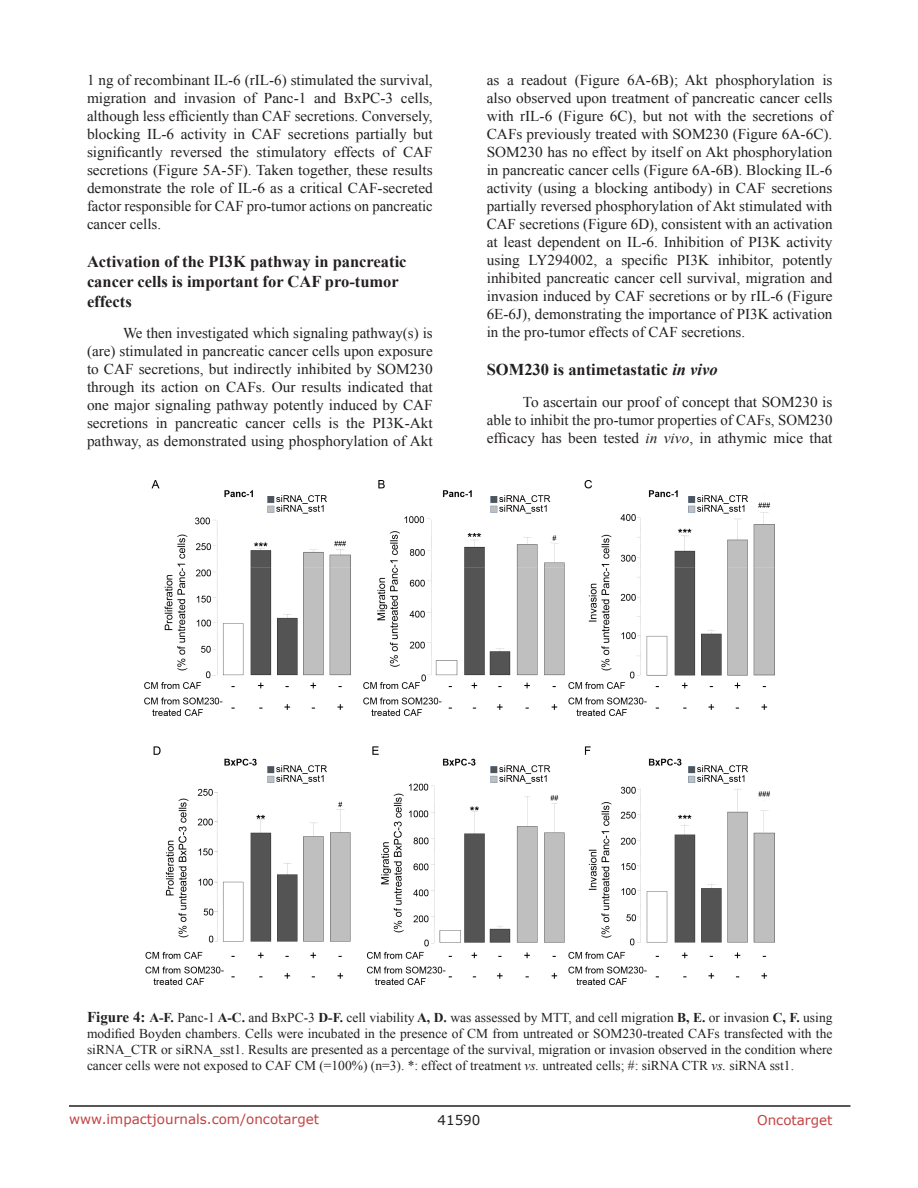
<style>
.page{position:relative;width:918px;height:1188px;background:#fff}
.page>*{position:absolute;margin:0;border:0;box-sizing:border-box;transform-origin:0 0}
.SubHeading{font:700 16.5px/19.8px "Times New Roman";color:#231f20}
.BodyText{font:15px/18px "Times New Roman";color:#231f20;text-align:justify}
.figuretext{font:13.5px/16.2px "Times New Roman";color:#231f20;text-align:justify}
.t1{font:13.5px "Verdana";color:#c24141}
.t2{font:13.5px "Verdana";color:#231f20}
.s1{font-style:italic}
.s2{font-weight:700;font-size:15px}
.s3{font-weight:700}
</style>
<div class="page">
<hr style="left:69px;top:1105px;width:781px;height:2px;background:#231f20">
<img style="left:145px;top:480px;width:630px;height:504px">
<p class="BodyText" style="left:87px;top:71px;width:347px">1 ng of recombinant IL-6 (rIL-6) stimulated the survival, migration and invasion of Panc-1 and BxPC-3 cells, although less efficiently than CAF secretions. Conversely, blocking IL-6 activity in CAF secretions partially but significantly reversed the stimulatory effects of CAF secretions (Figure 5A-5F). Taken together, these results demonstrate the role of IL-6 as a critical CAF-secreted factor responsible for CAF pro-tumor actions on pancreatic cancer cells.</p>
<p class="SubHeading" style="left:87px;top:251px;width:321px">Activation of the PI3K pathway in pancreatic cancer cells is important for CAF pro-tumor effects</p>
<p class="BodyText" style="left:87px;top:324px;width:347px;text-indent:36px">We then investigated which signaling pathway(s) is (are) stimulated in pancreatic cancer cells upon exposure to CAF secretions, but indirectly inhibited by SOM230 through its action on CAFs. Our results indicated that one major signaling pathway potently induced by CAF secretions in pancreatic cancer cells is the PI3K-Akt pathway, as demonstrated using phosphorylation of Akt</p>
<p class="BodyText" style="left:487px;top:71px;width:347px">as a readout (Figure 6A-6B); Akt phosphorylation is also observed upon treatment of pancreatic cancer cells with rIL-6 (Figure 6C), but not with the secretions of CAFs previously treated with SOM230 (Figure 6A-6C).<br>SOM230 has no effect by itself on Akt phosphorylation in pancreatic cancer cells (Figure 6A-6B). Blocking IL-6 activity (using a blocking antibody) in CAF secretions partially reversed phosphorylation of Akt stimulated with CAF secretions (Figure 6D), consistent with an activation at least dependent on IL-6. Inhibition of PI3K activity using LY294002, a specific PI3K inhibitor, potently inhibited pancreatic cancer cell survival, migration and invasion induced by CAF secretions or by rIL-6 (Figure 6E-6J), demonstrating the importance of PI3K activation in the pro-tumor effects of CAF secretions.</p>
<p class="SubHeading" style="left:487px;top:359px;width:232px">SOM230 is antimetastatic <span class="s1">in vivo</span></p>
<p class="BodyText" style="left:487px;top:392px;width:347px;text-indent:36px">To ascertain our proof of concept that SOM230 is able to inhibit the pro-tumor properties of CAFs, SOM230 efficacy has been tested <span class="s1">in vivo</span>, in athymic mice that</p>
<p class="figuretext" style="left:87px;top:1009px;width:747px"><span class="s2">Figure 4:</span> <span class="s3">A-F.</span> Panc-1 <span class="s3">A-C.</span> and BxPC-3 <span class="s3">D-F.</span> cell viability <span class="s3">A, D.</span> was assessed by MTT, and cell migration <span class="s3">B, E.</span> or invasion <span class="s3">C, F.</span> using modified Boyden chambers. Cells were incubated in the presence of CM from untreated or SOM230-treated CAFs transfected with the siRNA_CTR or siRNA_sst1. Results are presented as a percentage of the survival, migration or invasion observed in the condition where cancer cells were not exposed to CAF CM (=100%) (n=3). *: effect of treatment <span class="s1">vs.</span> untreated cells; #: siRNA CTR <span class="s1">vs.</span> siRNA sst1.</p>
<p class="t1" style="left:69px;top:1110px;width:252px">www.impactjournals.com/oncotarget</p>
<p class="t2" style="left:438px;top:1111px;width:44px">41590</p>
<p class="t1" style="left:757px;top:1111px;width:77px">Oncotarget</p>
</div>
